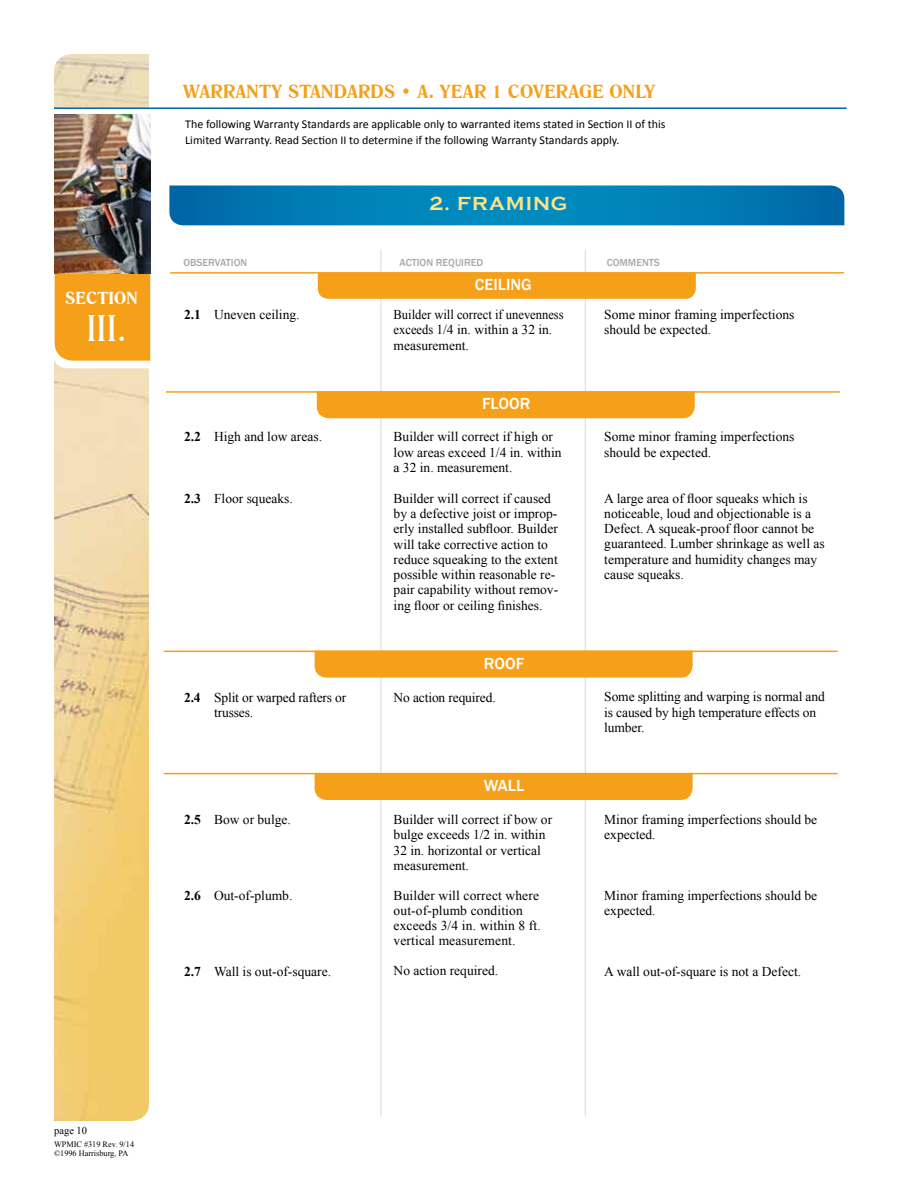
<style>
.page{position:relative;width:918px;height:1188px;background:#fff}
.page>*{position:absolute;margin:0;border:0;box-sizing:border-box;transform-origin:0 0}
.t1{font:36px "Romana BT";color:#fff}
.t2{font:700 19.5px "Copperplate Gothic";letter-spacing:.05em;color:#ffe384}
.t3{font:700 18px "Romana BT";letter-spacing:.01em;color:#f6a01a}
.t4{font:500 16.5px "Franklin Gothic";color:#fff}
.t5{font:700 16.5px "Romana BT";letter-spacing:.01em;color:#fff}
.t6{font:13.5px/15.3px "Times New Roman";color:#000}
.t7{font:13.5px/15.3px "Times New Roman";color:#000;scale:.93 1}
.t8{font:12px/15.3px "Calibri";color:#000}
.t9{font:500 10.5px "Franklin Gothic";color:#a7a9ac}
.t10{font:10.5px "Times New Roman";color:#000}
.t11{font:8.25px/9px "Times New Roman";color:#000}
.s1{font-weight:700}
</style>
<div class="page">
<hr style="left:381px;top:249px;width:1px;height:868px;background:#d7d9da">
<hr style="left:585px;top:249px;width:1px;height:868px;background:#d7d9da">
<div style="left:318px;top:274px;width:378px;height:25px;background:#f6a01a"></div>
<hr style="left:170px;top:272px;width:674px;height:2px;background:#f6a01a">
<img style="left:54px;top:54px;width:95px;height:1067px">
<svg style="left:54px;top:109px;width:96px;height:259px"></svg>
<hr style="left:54px;top:107px;width:793px;height:2px;background:#0065a4">
<svg style="left:169px;top:186px;width:675px;height:39px"></svg>
<div style="left:317px;top:393px;width:378px;height:25px;background:#f6a01a"></div>
<hr style="left:166px;top:391px;width:674px;height:2px;background:#f6a01a">
<div style="left:315px;top:652px;width:378px;height:26px;background:#f6a01a"></div>
<hr style="left:164px;top:651px;width:674px;height:1px;background:#f6a01a">
<div style="left:315px;top:774px;width:378px;height:26px;background:#f6a01a"></div>
<hr style="left:164px;top:773px;width:674px;height:1px;background:#f6a01a">
<img style="left:55px;top:114px;width:95px;height:159px">
<p class="t5" style="left:65px;top:288px;width:74px">SECTION</p>
<h1 class="t1" style="left:87px;top:307px;width:42px">III.</h1>
<h3 class="t3" style="left:183px;top:81px;width:474px">WARRANTY STANDARDS • A. YEAR 1 COVERAGE ONLY</h3>
<p class="t8" style="left:185px;top:116px;width:482px">The following Warranty Standards are applicable only to warranted items stated in Section II of this<br>Limited Warranty. Read Section II to determine if the following Warranty Standards apply.</p>
<h2 class="t2" style="left:429px;top:193px;width:140px">2. FRAMING</h2>
<p class="t9" style="left:183px;top:256px;width:65px">OBSERVATION</p>
<p class="t9" style="left:400px;top:256px;width:85px">ACTION REQUIRED</p>
<p class="t9" style="left:607px;top:256px;width:55px">COMMENTS</p>
<p class="t4" style="left:475px;top:275px;width:58px">CEILING</p>
<p class="t6" style="left:184px;top:307px;width:117px"><span class="s1">2.1</span> Uneven ceiling.</p>
<p class="t7" style="left:394px;top:307px;width:184px">Builder will correct if unevenness exceeds 1/4 in. within a 32 in. measurement.</p>
<p class="t6" style="left:604px;top:307px;width:192px">Some minor framing imperfections should be expected.</p>
<p class="t4" style="left:482px;top:394px;width:50px">FLOOR</p>
<p class="t6" style="left:184px;top:429px;width:139px"><span class="s1">2.2</span> High and low areas.</p>
<p class="t6" style="left:184px;top:490px;width:110px"><span class="s1">2.3</span> Floor squeaks.</p>
<p class="t6" style="left:394px;top:429px;width:169px">Builder will correct if high or low areas exceed 1/4 in. within a 32 in. measurement.</p>
<p class="t6" style="left:394px;top:490px;width:166px">Builder will correct if caused by a defective joist or improp&shy;erly installed subfloor. Builder will take corrective action to reduce squeaking to the extent possible within reasonable re&shy;pair capability without remov&shy;ing floor or ceiling finishes.</p>
<p class="t6" style="left:604px;top:429px;width:192px">Some minor framing imperfections should be expected.</p>
<p class="t6" style="left:604px;top:490px;width:222px">A large area of floor squeaks which is noticeable, loud and objectionable is a Defect. A squeak-proof floor cannot be guaranteed. Lumber shrinkage as well as temperature and humidity changes may cause squeaks.</p>
<p class="t4" style="left:484px;top:653px;width:42px">ROOF</p>
<p class="t6" style="left:214px;top:689px;width:134px;text-indent:-30px"><span class="s1">2</span><span class="s1">.4</span> Split or warped rafters or trusses.</p>
<p class="t6" style="left:394px;top:689px;width:104px">No action required.</p>
<p class="t6" style="left:604px;top:689px;width:222px">Some splitting and warping is normal and is caused by high temperature effects on lumber.</p>
<p class="t4" style="left:484px;top:775px;width:42px">WALL</p>
<p class="t6" style="left:184px;top:812px;width:108px"><span class="s1">2.5</span> Bow or bulge.</p>
<p class="t6" style="left:184px;top:888px;width:110px"><span class="s1">2.6</span> Out-of-plumb.</p>
<p class="t6" style="left:184px;top:964px;width:149px"><span class="s1">2.7</span> Wall is out-of-square.</p>
<p class="t6" style="left:394px;top:812px;width:160px">Builder will correct if bow or bulge exceeds 1/2 in. within<br>32 in. horizontal or vertical measurement.</p>
<p class="t6" style="left:394px;top:888px;width:149px">Builder will correct where out-of-plumb condition exceeds 3/4 in. within 8 ft. vertical measurement.</p>
<p class="t6" style="left:394px;top:963px;width:106px">No action required.</p>
<p class="t6" style="left:604px;top:811px;width:214px">Minor framing imperfections should be expected.</p>
<p class="t6" style="left:604px;top:888px;width:214px">Minor framing imperfections should be expected.</p>
<p class="t6" style="left:604px;top:964px;width:198px">A wall out-of-square is not a Defect.</p>
<p class="t10" style="left:54px;top:1123px;width:34px">page 10</p>
<p class="t11" style="left:54px;top:1140px;width:82px">WPMIC #319 Rev. 9/14 ©1996 Harrisburg, PA</p>
</div>
